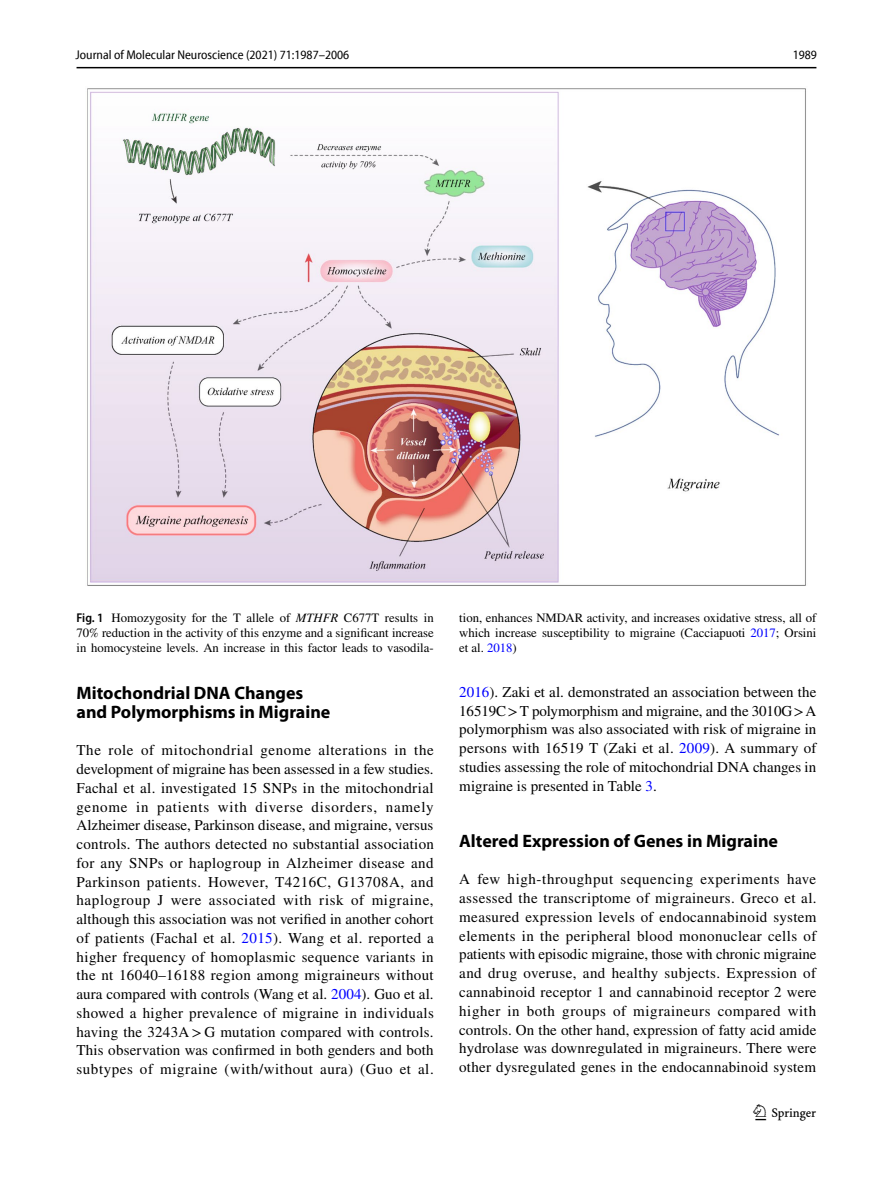
<style>
.page{position:relative;width:893px;height:1187px;background:#fff}
.page>*{position:absolute;margin:0;border:0;box-sizing:border-box;transform-origin:0 0}
.t1{font:22.5px "Springnew Regular 3";color:#000}
.t2{font:700 18px/18.8px "Myriad Pro";color:#000}
.t3{font:15px/18.8px "STIX";letter-spacing:.02em;color:#000;text-align:justify}
.t4{font:12.75px/15px "STIX";color:#000;text-align:justify}
.t5{font:semi-condensed 12.75px "Myriad Pro Unic";color:#000}
.s1{font-family:"Myriad Pro";font-weight:600;font-stretch:semi-condensed}
.s2{font-style:italic}
.s3{color:#00f}
</style>
<div class="page">
<hr style="left:77px;top:67px;width:739px;height:1px;background:#000">
<img style="left:87px;top:88px;width:719px;height:498px">
<p class="t5" style="left:76px;top:50px;width:275px">Journal of Molecular Neuroscience (2021) 71:1987–2006</p>
<p class="t5" style="left:793px;top:50px;width:26px">1989</p>
<p class="t4" style="left:77px;top:611px;width:359px"><span class="s1">Fig. 1</span> Homozygosity for the T allele of <span class="s2">MTHFR</span> C677T results in 70% reduction in the activity of this enzyme and a significant increase in homocysteine levels. An increase in this factor leads to vasodila-</p>
<p class="t4" style="left:459px;top:611px;width:359px">tion, enhances NMDAR activity, and increases oxidative stress, all of which increase susceptibility to migraine (Cacciapuoti <span class="s3">2017</span>; Orsini et al. <span class="s3">2018</span>)</p>
<p class="t2" style="left:77px;top:683px;width:255px">Mitochondrial DNA Changes and Polymorphisms in Migraine</p>
<p class="t3" style="left:77px;top:741px;width:359px">The role of mitochondrial genome alterations in the development of migraine has been assessed in a few studies.<br>Fachal et al. investigated 15 SNPs in the mitochondrial genome in patients with diverse disorders, namely Alzheimer disease, Parkinson disease, and migraine, versus controls. The authors detected no substantial association for any SNPs or haplogroup in Alzheimer disease and Parkinson patients. However, T4216C, G13708A, and haplogroup J were associated with risk of migraine, although this association was not verified in another cohort of patients (Fachal et al. <span class="s3">2015</span>). Wang et al. reported a higher frequency of homoplasmic sequence variants in the nt 16040–16188 region among migraineurs without aura compared with controls (Wang et al. <span class="s3">2004</span>). Guo et al. showed a higher prevalence of migraine in individuals having the 3243A &gt; G mutation compared with controls.<br>This observation was confirmed in both genders and both subtypes of migraine (with/without aura) (Guo et al.</p>
<p class="t3" style="left:459px;top:683px;width:359px"><span class="s3">2016</span>). Zaki et al. demonstrated an association between the 16519C&gt;T polymorphism and migraine, and the 3010G&gt;A polymorphism was also associated with risk of migraine in persons with 16519 T (Zaki et al. <span class="s3">2009</span>). A summary of studies assessing the role of mitochondrial DNA changes in migraine is presented in Table <span class="s3">3</span>.</p>
<p class="t2" style="left:459px;top:830px;width:320px">Altered Expression of Genes in Migraine</p>
<p class="t3" style="left:459px;top:871px;width:359px">A few high-throughput sequencing experiments have assessed the transcriptome of migraineurs. Greco et al. measured expression levels of endocannabinoid system elements in the peripheral blood mononuclear cells of patients with episodic migraine, those with chronic migraine and drug overuse, and healthy subjects. Expression of cannabinoid receptor 1 and cannabinoid receptor 2 were higher in both groups of migraineurs compared with controls. On the other hand, expression of fatty acid amide hydrolase was downregulated in migraineurs. There were other dysregulated genes in the endocannabinoid system</p>
<h1 class="t1" style="left:755px;top:1104px;width:62px">1 3</h1>
</div>
